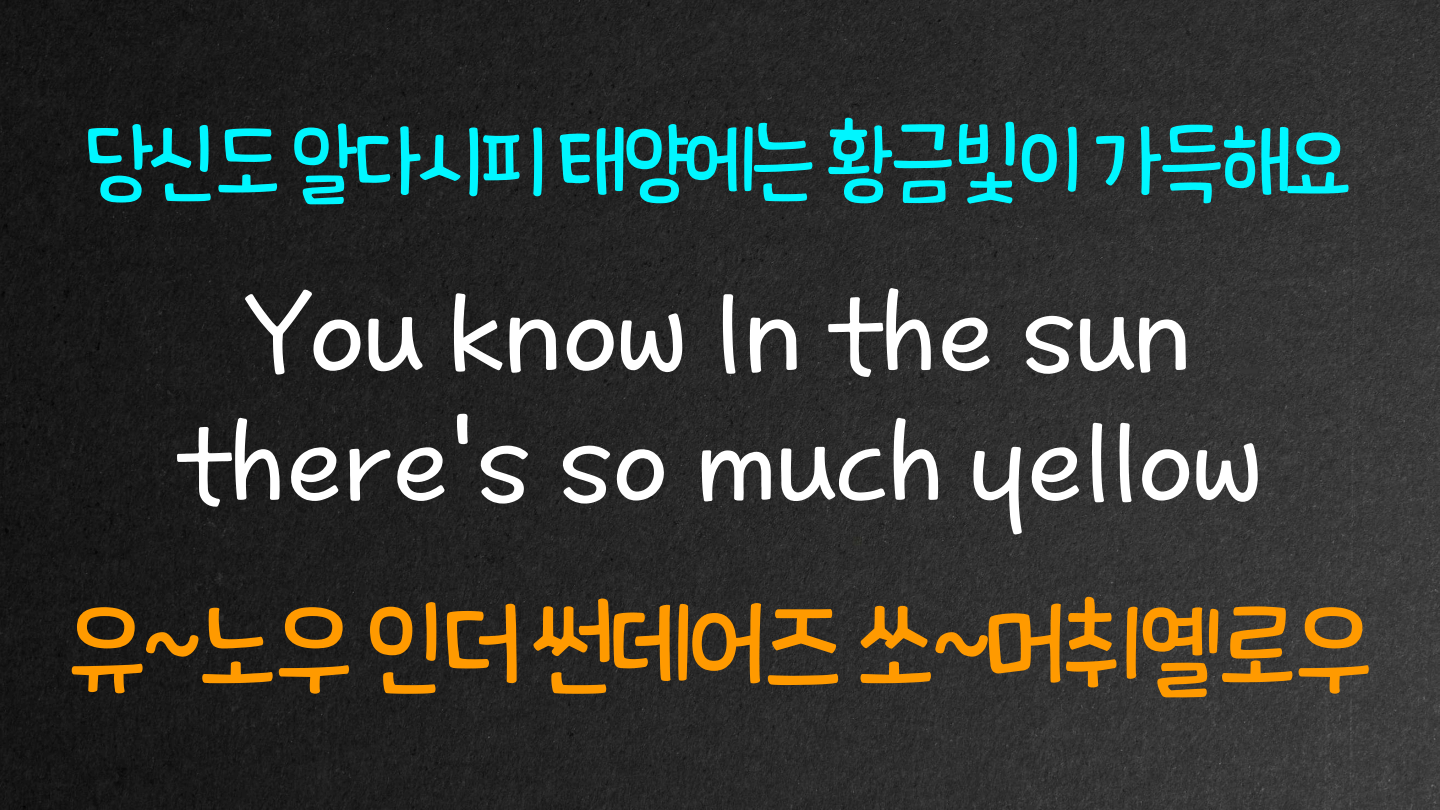
<style>
.page{position:relative;width:1440px;height:810px;background:#fff}
.page>*{position:absolute;margin:0;border:0;box-sizing:border-box;transform-origin:0 0}
.t1{font:130px/129.8px "TDTD Letter From OTF";letter-spacing:-.05em;color:#fff;text-align:center}
.t2{font:120px "TDTD Santorini OTF";letter-spacing:-.05em;color:#ff9a00}
.t3{font:100px "TDTD Santorini OTF";letter-spacing:-.05em;color:#00f6ff}
</style>
<div class="page">
<img style="left:0;top:0;width:1440px;height:810px">
<p class="t3" style="left:85px;top:107px;width:1271px">당신도알다시피태양에는황금빛이가득해요</p>
<p class="t1" style="left:176px;top:274px;width:1089px">You know In the sun there's so much yellow</p>
<p class="t2" style="left:65px;top:581px;width:1312px">유~노우인더썬데어즈쏘~머취옐로우</p>
</div>
